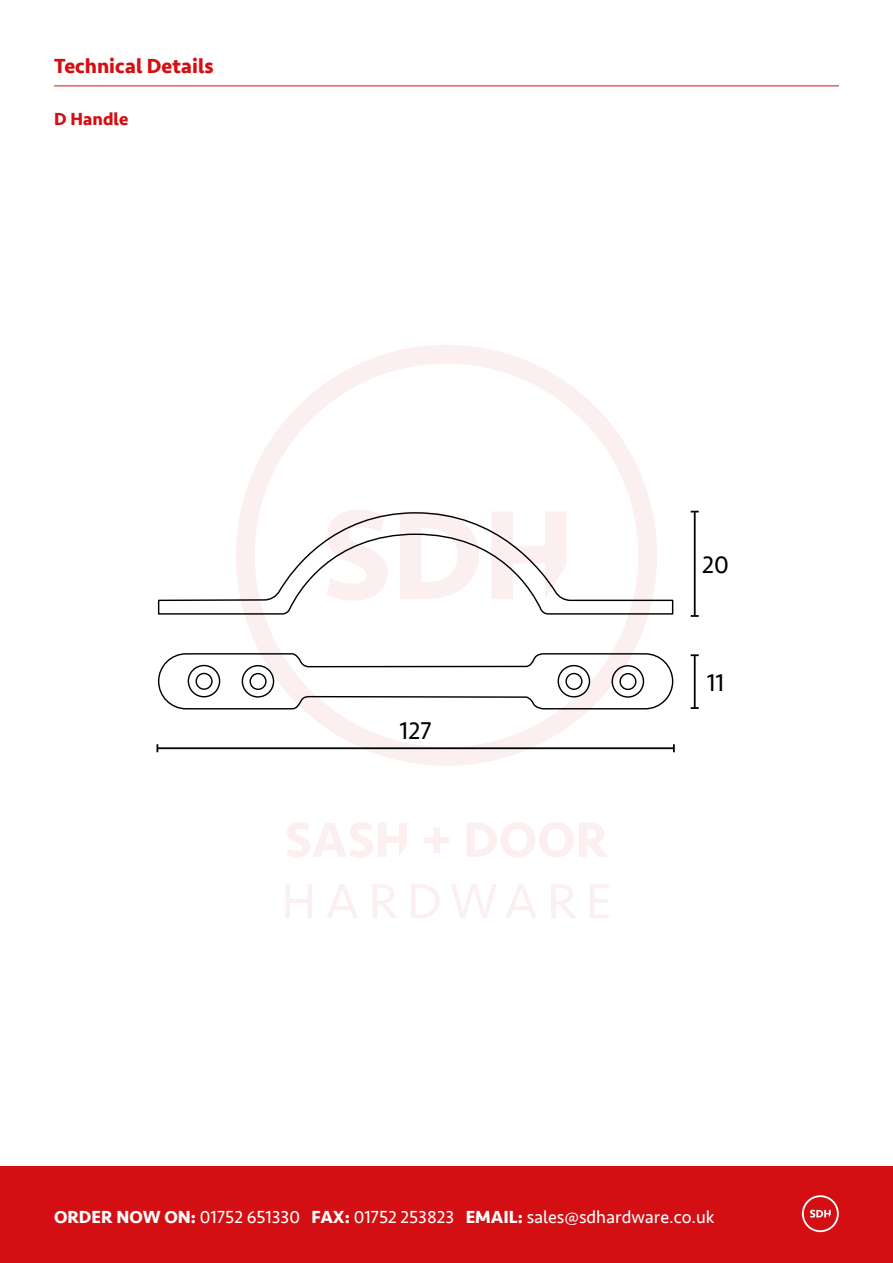
<style>
.page{position:relative;width:893px;height:1263px;background:#fff}
.page>*{position:absolute;margin:0;border:0;box-sizing:border-box;transform-origin:0 0}
.t1{font:24.9px "Seravek";color:#000}
.t2{font:700 21px "Seravek";color:#d40f14}
.t3{font:18px "Seravek";color:#fff}
.t4{font:700 18px "Seravek";color:#d40f14}
.s1{font-weight:700}
</style>
<div class="page">
<svg style="left:236px;top:345px;width:421px;height:421px"></svg>
<svg style="left:287px;top:822px;width:120px;height:35px"></svg>
<svg style="left:425px;top:828px;width:24px;height:25px"></svg>
<svg style="left:467px;top:822px;width:141px;height:35px"></svg>
<svg style="left:285px;top:884px;width:27px;height:34px"></svg>
<svg style="left:327px;top:884px;width:31px;height:34px"></svg>
<svg style="left:372px;top:884px;width:25px;height:34px"></svg>
<svg style="left:411px;top:884px;width:29px;height:34px"></svg>
<svg style="left:451px;top:884px;width:45px;height:34px"></svg>
<svg style="left:506px;top:884px;width:31px;height:34px"></svg>
<svg style="left:551px;top:884px;width:25px;height:34px"></svg>
<svg style="left:590px;top:884px;width:19px;height:34px"></svg>
<div style="left:0;top:1166px;width:893px;height:97px;background:#d40f14"></div>
<svg style="left:802px;top:1195px;width:37px;height:37px"></svg>
<hr style="left:54px;top:85px;width:785px;height:1px;background:#d40f14">
<svg style="left:157px;top:652px;width:517px;height:58px"></svg>
<div style="left:196px;top:673px;width:17px;height:17px;border:1px solid #000;border-radius:50%"></div>
<div style="left:188px;top:665px;width:32px;height:32px;border:1px solid #000;border-radius:50%"></div>
<div style="left:249px;top:673px;width:18px;height:17px;border:1px solid #000;border-radius:50%"></div>
<div style="left:242px;top:665px;width:32px;height:33px;border:1px solid #000;border-radius:50%"></div>
<div style="left:565px;top:673px;width:17px;height:17px;border:1px solid #000;border-radius:50%"></div>
<div style="left:558px;top:665px;width:32px;height:32px;border:1px solid #000;border-radius:50%"></div>
<div style="left:619px;top:673px;width:17px;height:17px;border:1px solid #000;border-radius:50%"></div>
<div style="left:611px;top:665px;width:33px;height:33px;border:1px solid #000;border-radius:50%"></div>
<svg style="left:157px;top:511px;width:517px;height:104px"></svg>
<hr style="left:157px;top:747px;width:517px;height:2px;background:#000">
<svg style="left:673px;top:744px;width:2px;height:8px"></svg>
<hr style="left:694px;top:512px;width:2px;height:104px;background:#000">
<svg style="left:691px;top:615px;width:8px;height:2px"></svg>
<hr style="left:694px;top:655px;width:2px;height:53px;background:#000">
<svg style="left:691px;top:707px;width:8px;height:2px"></svg>
<svg style="left:691px;top:654px;width:8px;height:2px"></svg>
<p class="t2" style="left:54px;top:50px;width:161px">Technical Details</p>
<p class="t4" style="left:54px;top:105px;width:76px">D Handle</p>
<h1 class="t1" style="left:400px;top:712px;width:34px">127</h1>
<h1 class="t1" style="left:702px;top:545px;width:28px">20</h1>
<h1 class="t1" style="left:707px;top:663px;width:19px">11</h1>
<p class="t3" style="left:54px;top:1203px;width:662px"><span class="s1">ORDER NOW ON:</span> 01752 651330 <span class="s1">FAX:</span> 01752 253823 <span class="s1">EMAIL:</span> sales@sdhardware.co.uk</p>
</div>
